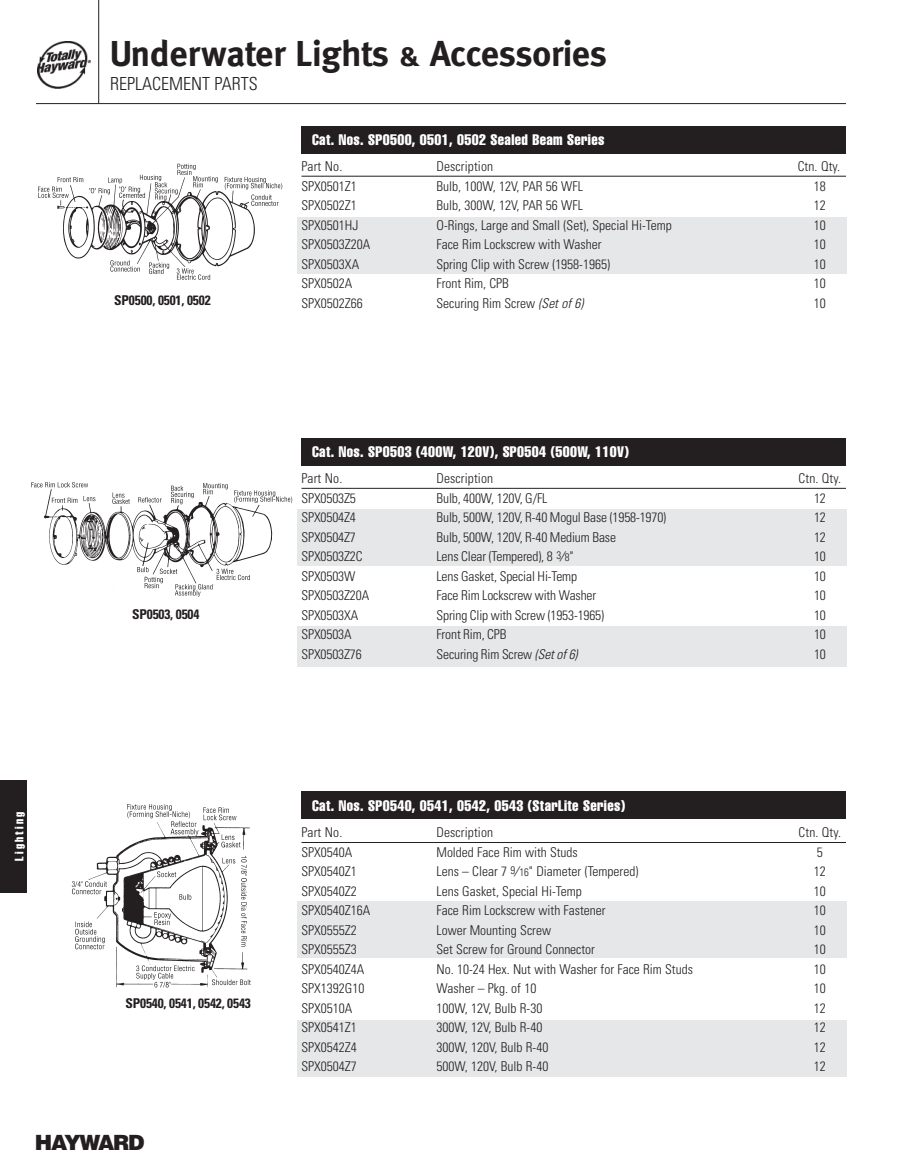
<style>
.page{position:relative;width:918px;height:1175px;background:#fff}
.page>*{position:absolute;margin:0;border:0;box-sizing:border-box;transform-origin:0 0}
.t1{font:700 36px "Meta";color:#231f20}
.t2{font:900 21px "Helvetica";letter-spacing:-.065em;color:#231f20}
.t3{font:300 condensed 18px "Univers";color:#231f20}
.t4{font:extra-condensed 15px "Helvetica";letter-spacing:.025em;color:#fff}
.t5{font:300 condensed 13.5px "Univers";color:#231f20}
.t6{font:700 condensed 13.5px "Univers";letter-spacing:-.01em;color:#231f20}
.t7{font:extra-condensed 12px "Helvetica";letter-spacing:.185em;color:#fff}
.s1{font-size:28.5px}
.s2{font-style:italic}
.s3{font-size:10.8px}
</style>
<div class="page">
<img style="left:38px;top:41px;width:52px;height:47px">
<hr style="left:36px;top:103px;width:810px;height:1px;background:#231f20">
<hr style="left:98px;top:0;width:1px;height:104px;background:#231f20">
<div style="left:297px;top:902px;width:549px;height:56px;background:#e6e7e8"></div>
<div style="left:297px;top:1020px;width:549px;height:56px;background:#e6e7e8"></div>
<hr style="left:302px;top:842px;width:544px;height:1px;background:#231f20">
<div style="left:297px;top:509px;width:549px;height:56px;background:#e6e7e8"></div>
<div style="left:297px;top:626px;width:549px;height:40px;background:#e6e7e8"></div>
<hr style="left:302px;top:488px;width:544px;height:1px;background:#231f20">
<div style="left:302px;top:791px;width:544px;height:27px;background:#231f20"></div>
<div style="left:297px;top:218px;width:549px;height:56px;background:#e6e7e8"></div>
<div style="left:302px;top:126px;width:544px;height:27px;background:#231f20"></div>
<div style="left:302px;top:438px;width:544px;height:27px;background:#231f20"></div>
<hr style="left:302px;top:176px;width:544px;height:1px;background:#231f20">
<img style="left:71px;top:804px;width:180px;height:184px">
<img style="left:38px;top:163px;width:245px;height:117px">
<img style="left:31px;top:482px;width:281px;height:115px">
<div style="left:0;top:780px;width:27px;height:113px;background:#231f20"></div>
<h1 class="t1" style="left:110px;top:39px;width:498px">Underwater Lights <span class="s1">&amp;</span> Accessories</h1>
<h3 class="t3" style="left:110px;top:77px;width:149px">REPLACEMENT PARTS</h3>
<p class="t6" style="left:114px;top:295px;width:98px">SP0500, 0501, 0502</p>
<p class="t6" style="left:132px;top:609px;width:69px">SP0503, 0504</p>
<p class="t4" style="left:312px;top:134px;width:294px">Cat. Nos. SP0500, 0501, 0502 Sealed Beam Series</p>
<p class="t5" style="left:302px;top:161px;width:42px">Part No.</p>
<p class="t5" style="left:436px;top:161px;width:58px">Description</p>
<p class="t5" style="left:798px;top:161px;width:44px">Ctn. Qty.</p>
<p class="t5" style="left:302px;top:181px;width:57px">SPX0501Z1</p>
<p class="t5" style="left:437px;top:181px;width:148px">Bulb, 100W, 12V, PAR 56 WFL</p>
<p class="t5" style="left:814px;top:181px;width:13px">18</p>
<p class="t5" style="left:302px;top:200px;width:57px">SPX0502Z1</p>
<p class="t5" style="left:437px;top:200px;width:148px">Bulb, 300W, 12V, PAR 56 WFL</p>
<p class="t5" style="left:814px;top:200px;width:13px">12</p>
<p class="t5" style="left:302px;top:220px;width:58px">SPX0501HJ</p>
<p class="t5" style="left:437px;top:220px;width:237px">O-Rings, Large and Small (Set), Special Hi-Temp</p>
<p class="t5" style="left:814px;top:220px;width:13px">10</p>
<p class="t5" style="left:302px;top:239px;width:70px">SPX0503Z20A</p>
<p class="t5" style="left:437px;top:239px;width:167px">Face Rim Lockscrew with Washer</p>
<p class="t5" style="left:814px;top:239px;width:13px">10</p>
<p class="t5" style="left:302px;top:259px;width:59px">SPX0503XA</p>
<p class="t5" style="left:436px;top:259px;width:175px">Spring Clip with Screw (1958-1965)</p>
<p class="t5" style="left:814px;top:259px;width:13px">10</p>
<p class="t5" style="left:302px;top:278px;width:52px">SPX0502A</p>
<p class="t5" style="left:437px;top:278px;width:74px">Front Rim, CPB</p>
<p class="t5" style="left:814px;top:278px;width:13px">10</p>
<p class="t5" style="left:302px;top:298px;width:63px">SPX0502Z66</p>
<p class="t5" style="left:437px;top:298px;width:151px">Securing Rim Screw <span class="s2">(Setof6)</span></p>
<p class="t5" style="left:814px;top:298px;width:13px">10</p>
<p class="t4" style="left:312px;top:446px;width:318px">Cat. Nos. SP0503 (400W, 120V), SP0504 (500W, 110V)</p>
<p class="t5" style="left:302px;top:473px;width:42px">Part No.</p>
<p class="t5" style="left:436px;top:473px;width:58px">Description</p>
<p class="t5" style="left:799px;top:473px;width:44px">Ctn. Qty.</p>
<p class="t5" style="left:302px;top:493px;width:56px">SPX0503Z5</p>
<p class="t5" style="left:436px;top:493px;width:112px">Bulb, 400W, 120V, G/FL</p>
<p class="t5" style="left:814px;top:493px;width:13px">12</p>
<p class="t5" style="left:302px;top:512px;width:56px">SPX0504Z4</p>
<p class="t5" style="left:436px;top:512px;width:231px">Bulb, 500W, 120V, R-40 Mogul Base (1958-1970)</p>
<p class="t5" style="left:814px;top:512px;width:13px">12</p>
<p class="t5" style="left:302px;top:532px;width:56px">SPX0504Z7</p>
<p class="t5" style="left:436px;top:532px;width:181px">Bulb, 500W, 120V, R-40 Medium Base</p>
<p class="t5" style="left:814px;top:532px;width:13px">12</p>
<p class="t5" style="left:302px;top:551px;width:63px">SPX0503Z2C</p>
<p class="t5" style="left:436px;top:551px;width:139px">Lens Clear (Tempered), 8 <sup>3</sup>⁄<span class="s3">8</span>"</p>
<p class="t5" style="left:814px;top:551px;width:13px">10</p>
<p class="t5" style="left:302px;top:571px;width:55px">SPX0503W</p>
<p class="t5" style="left:436px;top:571px;width:142px">Lens Gasket, Special Hi-Temp</p>
<p class="t5" style="left:814px;top:571px;width:13px">10</p>
<p class="t5" style="left:302px;top:590px;width:69px">SPX0503Z20A</p>
<p class="t5" style="left:437px;top:590px;width:161px">Face Rim Lockscrew with Washer</p>
<p class="t5" style="left:814px;top:590px;width:13px">10</p>
<p class="t5" style="left:302px;top:610px;width:58px">SPX0503XA</p>
<p class="t5" style="left:436px;top:610px;width:169px">Spring Clip with Screw (1953-1965)</p>
<p class="t5" style="left:814px;top:610px;width:13px">10</p>
<p class="t5" style="left:302px;top:629px;width:52px">SPX0503A</p>
<p class="t5" style="left:436px;top:629px;width:72px">Front Rim, CPB</p>
<p class="t5" style="left:814px;top:629px;width:13px">10</p>
<p class="t5" style="left:302px;top:649px;width:62px">SPX0503Z76</p>
<p class="t5" style="left:437px;top:649px;width:145px">Securing Rim Screw <span class="s2">(Setof6)</span></p>
<p class="t5" style="left:814px;top:649px;width:13px">10</p>
<p class="t7" style="left:15px;top:860px;width:50px;rotate:-90deg">Lighting</p>
<p class="t6" style="left:125px;top:998px;width:127px">SP0540, 0541, 0542, 0543</p>
<h2 class="t2" style="left:35px;top:1134px;width:111px">HAYWARD</h2>
<p class="t4" style="left:312px;top:800px;width:315px">Cat. Nos. SP0540, O541, O542, O543 (StarLite Series)</p>
<p class="t5" style="left:302px;top:827px;width:42px">Part No.</p>
<p class="t5" style="left:436px;top:827px;width:58px">Description</p>
<p class="t5" style="left:799px;top:827px;width:44px">Ctn. Qty.</p>
<p class="t5" style="left:302px;top:847px;width:52px">SPX0540A</p>
<p class="t5" style="left:437px;top:847px;width:143px">Molded Face Rim with Studs</p>
<p class="t5" style="left:817px;top:847px;width:7px">5</p>
<p class="t5" style="left:302px;top:866px;width:57px">SPX0540Z1</p>
<p class="t5" style="left:437px;top:866px;width:203px">Lens – Clear 7 <sup>9</sup>⁄<span class="s3">16</span>" Diameter (Tempered)</p>
<p class="t5" style="left:814px;top:866px;width:13px">12</p>
<p class="t5" style="left:302px;top:886px;width:57px">SPX0540Z2</p>
<p class="t5" style="left:437px;top:886px;width:147px">Lens Gasket, Special Hi-Temp</p>
<p class="t5" style="left:814px;top:886px;width:13px">10</p>
<p class="t5" style="left:302px;top:905px;width:70px">SPX0540Z16A</p>
<p class="t5" style="left:437px;top:905px;width:171px">Face Rim Lockscrew with Fastener</p>
<p class="t5" style="left:814px;top:905px;width:13px">10</p>
<p class="t5" style="left:302px;top:925px;width:57px">SPX0555Z2</p>
<p class="t5" style="left:436px;top:925px;width:116px">Lower Mounting Screw</p>
<p class="t5" style="left:814px;top:925px;width:13px">10</p>
<p class="t5" style="left:302px;top:944px;width:57px">SPX0555Z3</p>
<p class="t5" style="left:436px;top:944px;width:160px">Set Screw for Ground Connector</p>
<p class="t5" style="left:814px;top:944px;width:13px">10</p>
<p class="t5" style="left:302px;top:964px;width:64px">SPX0540Z4A</p>
<p class="t5" style="left:436px;top:964px;width:258px">No. 10-24 Hex. Nut with Washer for Face Rim Studs</p>
<p class="t5" style="left:814px;top:964px;width:13px">10</p>
<p class="t5" style="left:302px;top:983px;width:64px">SPX1392G10</p>
<p class="t5" style="left:436px;top:983px;width:101px">Washer – Pkg. of 10</p>
<p class="t5" style="left:814px;top:983px;width:13px">10</p>
<p class="t5" style="left:302px;top:1003px;width:52px">SPX0510A</p>
<p class="t5" style="left:436px;top:1003px;width:107px">100W, 12V, Bulb R-30</p>
<p class="t5" style="left:814px;top:1003px;width:13px">12</p>
<p class="t5" style="left:302px;top:1022px;width:57px">SPX0541Z1</p>
<p class="t5" style="left:436px;top:1022px;width:107px">300W, 12V, Bulb R-40</p>
<p class="t5" style="left:814px;top:1022px;width:13px">12</p>
<p class="t5" style="left:302px;top:1042px;width:57px">SPX0542Z4</p>
<p class="t5" style="left:436px;top:1042px;width:113px">300W, 120V, Bulb R-40</p>
<p class="t5" style="left:814px;top:1042px;width:13px">12</p>
<p class="t5" style="left:302px;top:1061px;width:57px">SPX0504Z7</p>
<p class="t5" style="left:436px;top:1061px;width:113px">500W, 120V, Bulb R-40</p>
<p class="t5" style="left:814px;top:1061px;width:13px">12</p>
</div>
